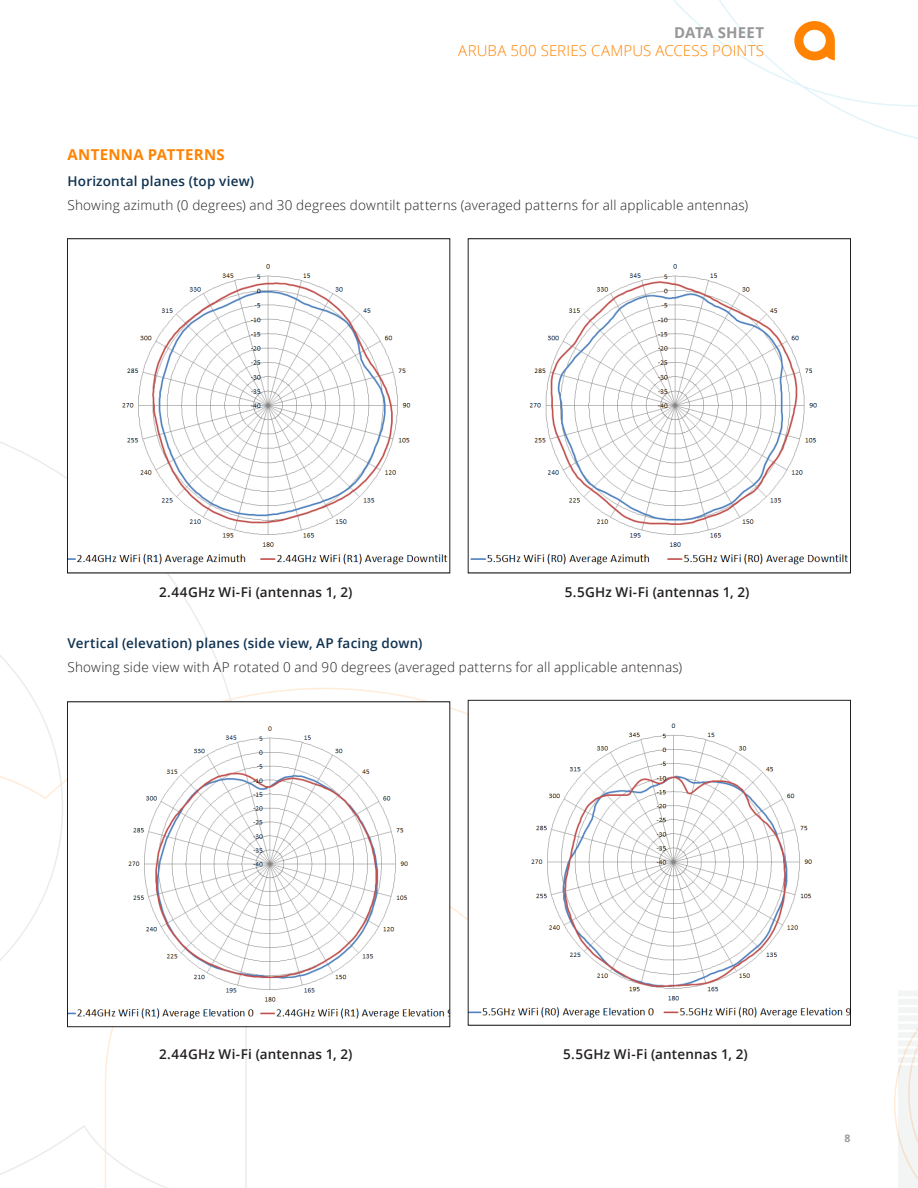
<style>
.page{position:relative;width:918px;height:1188px;background:#fff}
.page>*{position:absolute;margin:0;border:0;box-sizing:border-box;transform-origin:0 0}
.t1{font:300 15px "Open Sans";letter-spacing:.01em;color:#ff8300}
.Body__Head_10_14_Bol{font:700 15px "Open Sans";letter-spacing:.02em;color:#ff8300}
.t2{font:700 15px "Open Sans";letter-spacing:.01em;color:#999899}
.Body__Text_9_14_Ligh{font:300 13.5px "Open Sans";letter-spacing:.015em;color:#231f20}
.Body__Text_9_14_Ligh-2{font:600 13.5px "Open Sans";letter-spacing:.02em;color:#231f20}
.Body__Text_9_14_Ligh-3{font:600 13.5px "Open Sans";letter-spacing:.015em;color:#0f3250}
.t3{font:700 10.5px "Open Sans";color:#9c9b9b}
</style>
<div class="page">
<svg style="left:894px;top:991px;width:24px;height:197px"></svg>
<svg style="left:248px;top:688px;width:222px;height:340px"></svg>
<svg style="left:0;top:441px;width:248px;height:747px"></svg>
<svg style="left:673px;top:0;width:245px;height:139px"></svg>
<img style="left:69px;top:264px;width:379px;height:307px">
<img style="left:69px;top:704px;width:379px;height:321px">
<img style="left:470px;top:264px;width:378px;height:301px">
<img style="left:470px;top:723px;width:379px;height:295px">
<div style="left:468px;top:700px;width:383px;height:325px;border:1px solid #231f20"></div>
<div style="left:67px;top:702px;width:383px;height:325px;border:1px solid #231f20"></div>
<p class="t2" style="left:674px;top:22px;width:92px">DATA SHEET</p>
<p class="t1" style="left:458px;top:41px;width:307px">ARUBA 500 SERIES CAMPUS ACCESS POINTS</p>
<p class="Body__Head_10_14_Bol" style="left:68px;top:144px;width:159px">ANTENNA PATTERNS</p>
<p class="Body__Text_9_14_Ligh-3" style="left:68px;top:172px;width:188px">Horizontal planes (top view)</p>
<p class="Body__Text_9_14_Ligh" style="left:68px;top:196px;width:682px">Showing azimuth (0 degrees) and 30 degrees downtilt patterns (averaged patterns for all applicable antennas)</p>
<p class="Body__Text_9_14_Ligh-2" style="left:159px;top:583px;width:195px">2.44GHz Wi-Fi (antennas 1, 2)</p>
<p class="Body__Text_9_14_Ligh-2" style="left:565px;top:583px;width:186px">5.5GHz Wi-Fi (antennas 1, 2)</p>
<p class="Body__Text_9_14_Ligh-3" style="left:68px;top:634px;width:356px">Vertical (elevation) planes (side view, AP facing down)</p>
<p class="Body__Text_9_14_Ligh" style="left:68px;top:658px;width:616px">Showing side view with AP rotated 0 and 90 degrees (averaged patterns for all applicable antennas)</p>
<p class="Body__Text_9_14_Ligh-2" style="left:159px;top:1045px;width:195px">2.44GHz Wi-Fi (antennas 1, 2)</p>
<p class="Body__Text_9_14_Ligh-2" style="left:563px;top:1045px;width:186px">5.5GHz Wi-Fi (antennas 1, 2)</p>
<p class="t3" style="left:845px;top:1131px;width:7px">8</p>
</div>
